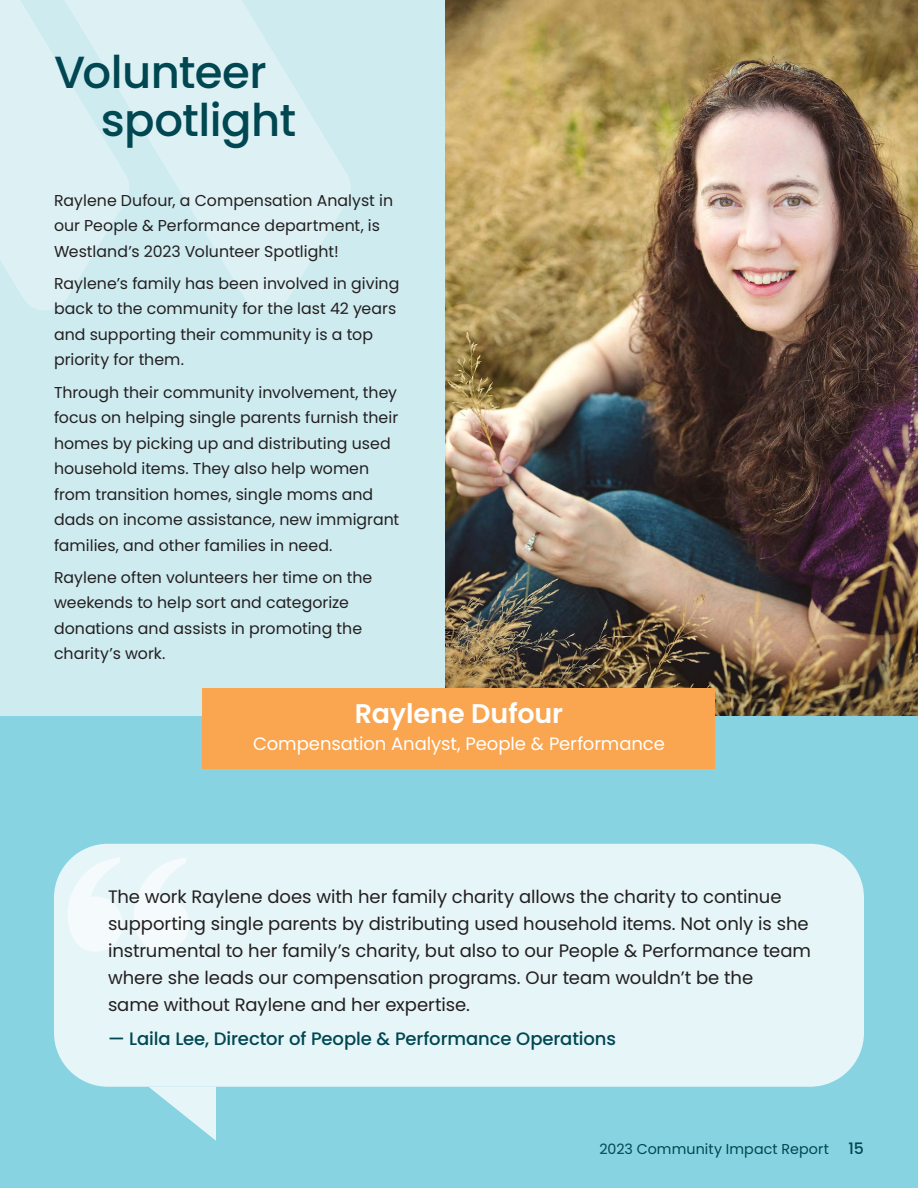
<style>
.page{position:relative;width:918px;height:1188px;background:#fff}
.page>*{position:absolute;margin:0;border:0;box-sizing:border-box;transform-origin:0 0}
.t1{font:500 45px/48px "Poppins";letter-spacing:-.015em;color:#004751}
.t2{font:600 27px "Poppins";letter-spacing:-.005em;color:#fff}
.t3{font:18px/27px "Poppins";letter-spacing:-.005em;color:#231f20}
.t4{font:500 18px "Poppins";letter-spacing:-.005em;color:#004751}
.t5{font:18px "Poppins";letter-spacing:-.005em;color:#fff}
.t6{font:15.75px/25.5px "Poppins";color:#231f20}
.t7{font:14.25px "Poppins";letter-spacing:.005em;color:#004751}
.s1{font-weight:600;color:#87d3e1}
.s2{font-weight:500;font-size:15.75px}
</style>
<div class="page">
<div style="left:0;top:716px;width:918px;height:472px;background:#87d3e1"></div>
<div style="left:0;top:0;width:446px;height:716px;background:#ceebf0"></div>
<svg style="left:0;top:0;width:351px;height:310px;fill:#ddf1f5"></svg>
<img style="left:446px;top:0;width:472px;height:715px">
<div style="left:54px;top:844px;width:810px;height:243px;background:#e6f5f8;border-radius:54px"></div>
<svg style="left:68px;top:857px;width:54px;height:95px"></svg>
<svg style="left:134px;top:858px;width:55px;height:94px"></svg>
<svg style="left:149px;top:1087px;width:67px;height:54px"></svg>
<div style="left:202px;top:688px;width:514px;height:82px;background:#faa54f"></div>
<p class="t1" style="left:101px;top:48px;width:197px;text-indent:-47px">Volunteer spotlight</p>
<p class="t6" style="left:54px;top:187px;width:341px">Raylene Dufour, a Compensation Analyst in our People &amp; Performance department, is<br>Westland’s 2023 Volunteer Spotlight!</p>
<p class="t6" style="left:54px;top:271px;width:347px">Raylene’s family has been involved in giving back to the community for the last 42 years and supporting their community is a top priority for them.</p>
<p class="t6" style="left:54px;top:379px;width:347px">Through their community involvement, they focus on helping single parents furnish their homes by picking up and distributing used household items. They also help women from transition homes, single moms and dads on income assistance, new immigrant families, and other families in need.</p>
<p class="t6" style="left:54px;top:565px;width:320px">Raylene often volunteers her time on the weekends to help sort and categorize donations and assists in promoting the charity’s work.</p>
<p class="t2" style="left:355px;top:698px;width:210px">Raylene Dufour</p>
<p class="t5" style="left:253px;top:733px;width:413px">Compensation Analyst, People &amp; Performance</p>
<p class="t3" style="left:108px;top:883px;width:705px">The work Raylene does with her family charity allows the charity to continue supporting single parents by distributing used household items. Not only is she instrumental to her family’s charity, but also to our People &amp; Performance team where she leads our compensation programs. Our team wouldn’t be the<br>same without Raylene and her expertise.</p>
<p class="t4" style="left:108px;top:1028px;width:510px">— Laila Lee, Director of People &amp; Performance Operations</p>
<p class="t7" style="left:599px;top:1141px;width:266px">2023 Community Impact Report <span class="s1">|</span> <span class="s2">15</span></p>
</div>
